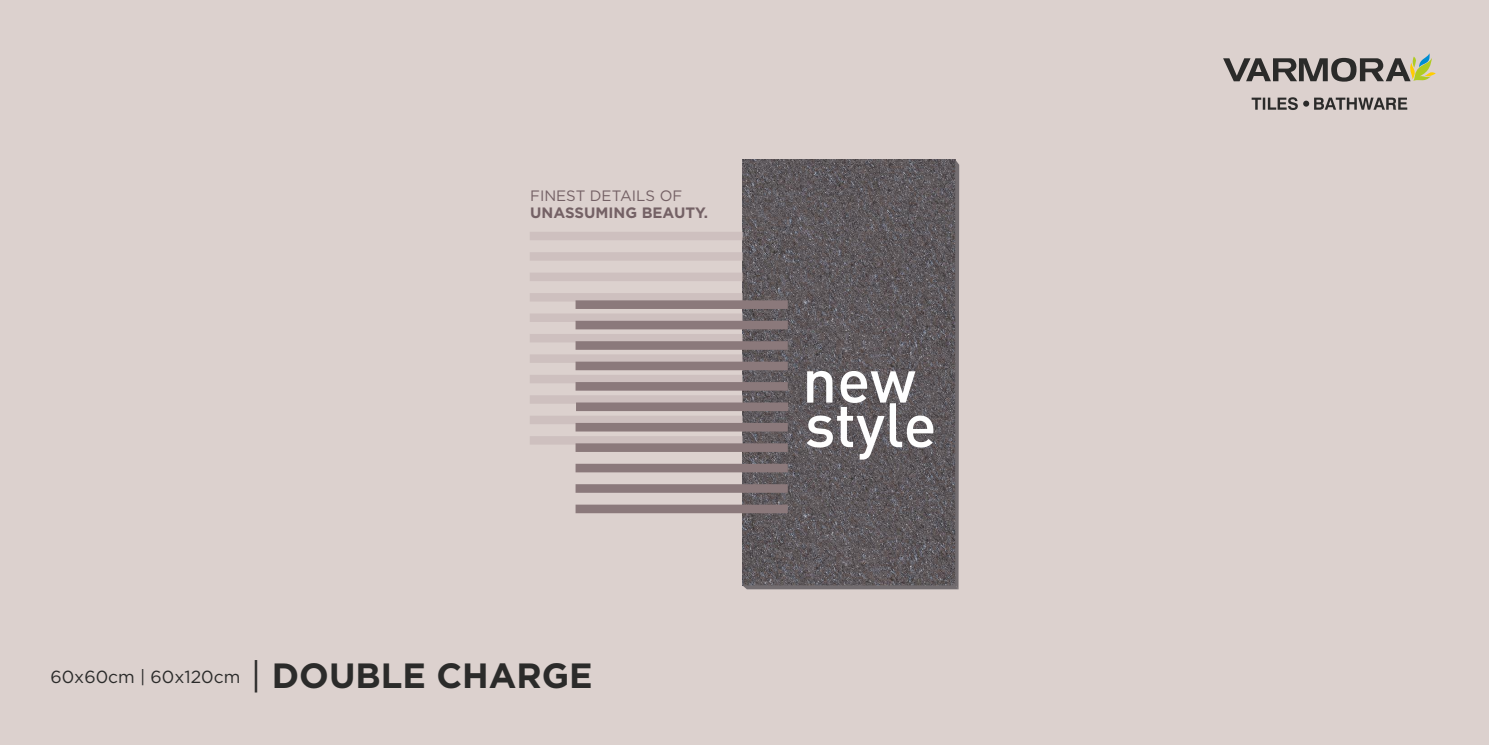
<style>
.page{position:relative;width:1489px;height:745px;background:#fff}
.page>*{position:absolute;margin:0;border:0;box-sizing:border-box;transform-origin:0 0}
.t1{font:17.5px "Gotham Pro";color:#2b2b2a}
.t2{font:700 15px "Gotham Pro";color:#746165}
.t3{font:15px "Gotham Pro";color:#746165}
.s1{font-size:35px}
.s2{font-weight:700;font-size:35px}
</style>
<div class="page">
<div style="left:0;top:0;width:1488px;height:744px;background:#dcd1ce"></div>
<svg style="left:1223px;top:53px;width:212px;height:29px"></svg>
<svg style="left:1251px;top:97px;width:156px;height:13px"></svg>
<svg style="left:530px;top:232px;width:212px;height:212px"></svg>
<svg style="left:575px;top:300px;width:167px;height:213px"></svg>
<svg style="left:742px;top:159px;width:217px;height:430px;background:#686265"></svg>
<p class="t3" style="left:530px;top:190px;width:154px">FINEST DETAILS OF</p>
<p class="t2" style="left:530px;top:207px;width:179px">UNASSUMING BEAUTY.</p>
<p class="t1" style="left:50px;top:670px;width:544px">60x60cm | 60x120cm <span class="s1">|</span> <span class="s2">DOUBLE CHARGE</span></p>
</div>
